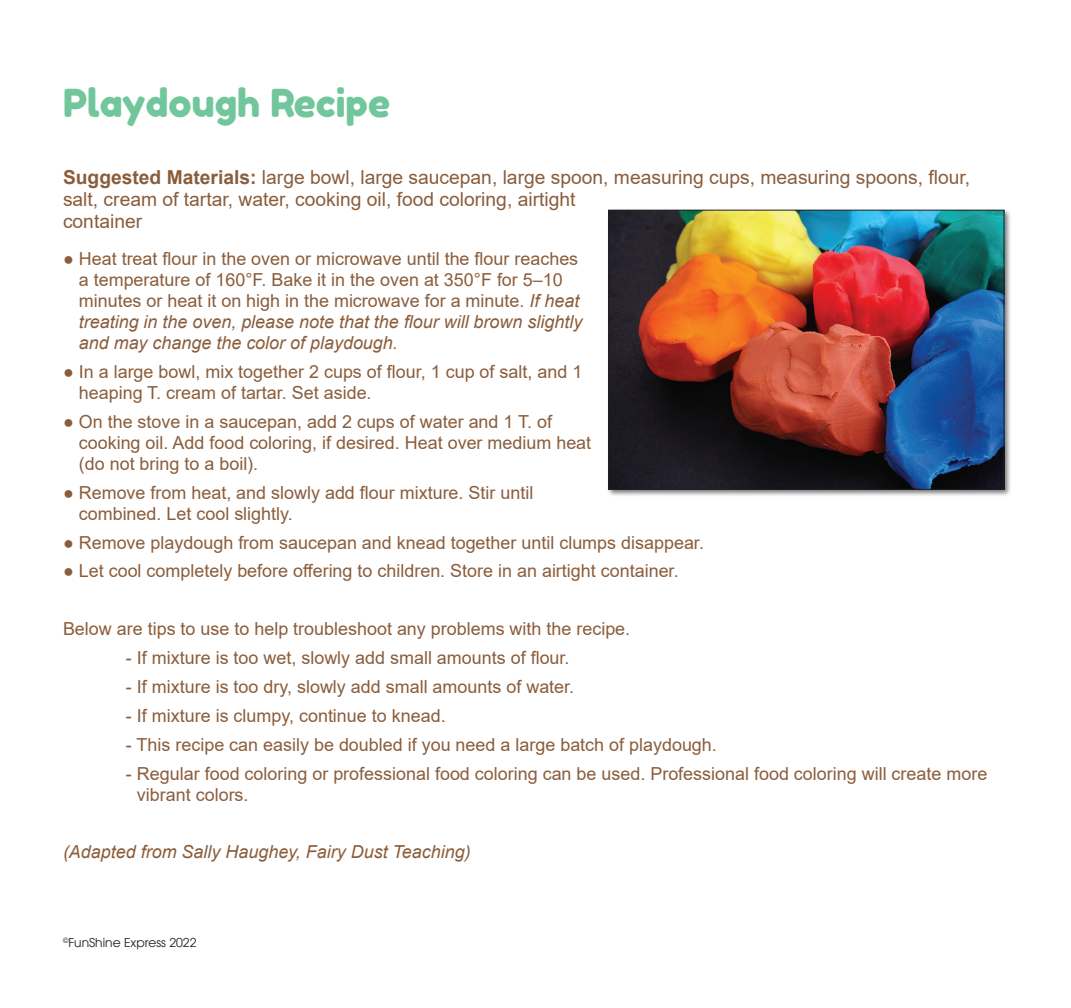
<style>
.page{position:relative;width:1071px;height:1008px;background:#fff}
.page>*{position:absolute;margin:0;border:0;box-sizing:border-box;transform-origin:0 0}
.t1{font:38.5px "Fredoka One";color:#71c69c}
.t2{font:19.25px/22.1px "Arial";color:#8a5d3b}
.t3{font:17.85px/21px "Arial";color:#8a5d3b}
.t4{font:italic 17.85px "Arial";color:#8a5d3b}
.t5{font:12.25px "Avant Garde";color:#231f20}
.s1{font-weight:700}
.s2{font-style:italic}
</style>
<div class="page">
<div style="left:607px;top:208px;width:405px;height:289px;background:#231f20;opacity:.6"></div>
<img style="left:611px;top:212px;width:391px;height:275px">
<div style="left:609px;top:210px;width:395px;height:279px;border:1px solid #231f20"></div>
<h1 class="t1" style="left:63px;top:80px;width:329px">Playdough Recipe</h1>
<p class="t2" style="left:63px;top:166px;width:909px"><span class="s1">Suggested Materials:</span> large bowl, large saucepan, large spoon, measuring cups, measuring spoons, flour, salt, cream of tartar, water, cooking oil, food coloring, airtight<br>container</p>
<p class="t3" style="left:79px;top:248px;width:505px;text-indent:-16px">● Heat treat flour in the oven or microwave until the flour reaches a temperature of 160°F. Bake it in the oven at 350°F for 5–10 minutes or heat it on high in the microwave for a minute. <span class="s2">If heat treating in the oven, please note that the flour will brown slightly and may change the color of playdough.</span></p>
<p class="t3" style="left:79px;top:361px;width:505px;text-indent:-16px">● In a large bowl, mix together 2 cups of flour, 1 cup of salt, and 1 heaping T. cream of tartar. Set aside.</p>
<p class="t3" style="left:79px;top:411px;width:514px;text-indent:-16px">● On the stove in a saucepan, add 2 cups of water and 1 T. of cooking oil. Add food coloring, if desired. Heat over medium heat (do not bring to a boil).</p>
<p class="t3" style="left:79px;top:482px;width:456px;text-indent:-16px">● Remove from heat, and slowly add flour mixture. Stir until combined. Let cool slightly.</p>
<p class="t3" style="left:63px;top:532px;width:643px">● Remove playdough from saucepan and knead together until clumps disappear.</p>
<p class="t3" style="left:63px;top:561px;width:617px">● Let cool completely before offering to children. Store in an airtight container.</p>
<p class="t3" style="left:63px;top:618px;width:569px">Below are tips to use to help troubleshoot any problems with the recipe.</p>
<p class="t3" style="left:126px;top:647px;width:445px">- If mixture is too wet, slowly add small amounts of flour.</p>
<p class="t3" style="left:126px;top:676px;width:450px">- If mixture is too dry, slowly add small amounts of water.</p>
<p class="t3" style="left:126px;top:705px;width:321px">- If mixture is clumpy, continue to knead.</p>
<p class="t3" style="left:126px;top:734px;width:592px">- This recipe can easily be doubled if you need a large batch of playdough.</p>
<p class="t3" style="left:137px;top:763px;width:852px;text-indent:-11px">- Regular food coloring or professional food coloring can be used. Professional food coloring will create more vibrant colors.</p>
<p class="t4" style="left:63px;top:840px;width:409px">(Adapted from Sally Haughey, Fairy Dust Teaching)</p>
<p class="t5" style="left:63px;top:935px;width:135px"><sup>©</sup>FunShine Express 2022</p>
</div>
